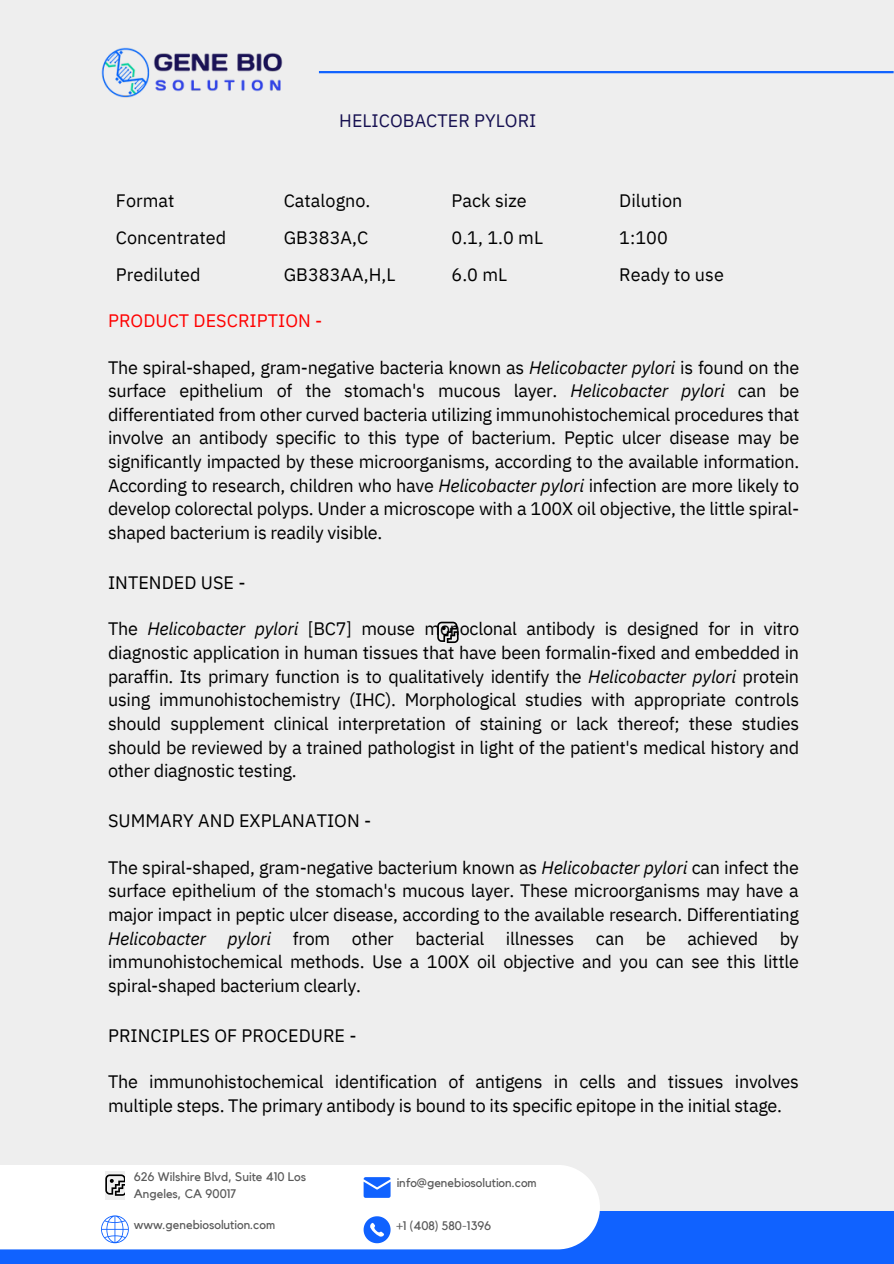
<style>
.page{position:relative;width:894px;height:1264px;background:#fff}
.page>*{position:absolute;margin:0;border:0;box-sizing:border-box;transform-origin:0 0}
.t1{font:18px/23.7px "IBM Plex Sans";letter-spacing:-.015em;color:#000}
.t2{font:18px "IBM Plex Sans";color:#f00}
.t3{font:18px "IBM Plex Sans";color:#171151}
.t4{font:12.45px/16.5px "Kollektif";color:#000}
.s1{font-style:italic}
</style>
<div class="page">
<div style="left:0;top:0;width:893px;height:1263px;background:#eee"></div>
<svg style="left:437px;top:621px;width:22px;height:23px"></svg>
<img style="left:101px;top:48px;width:182px;height:49px">
<hr style="left:319px;top:71px;width:574px;height:2px;background:#1062ff">
<div style="left:0;top:1211px;width:893px;height:52px;background:#1062ff"></div>
<div style="left:0;top:1165px;width:599px;height:84px;background:#fff"></div>
<svg style="left:101px;top:1215px;width:28px;height:28px"></svg>
<svg style="left:363px;top:1216px;width:27px;height:27px"></svg>
<svg style="left:363px;top:1177px;width:27px;height:20px"></svg>
<div style="left:105px;top:1170px;width:19px;height:29px;background:#eee"></div>
<svg style="left:105px;top:1174px;width:19px;height:22px"></svg>
<h1 class="t3" style="left:339px;top:109px;width:199px">HELICOBACTER PYLORI</h1>
<h1 class="t1" style="left:116px;top:182px;width:112px;line-height:37.2px">Format<br>Concentrated<br>Prediluted</h1>
<h2 class="t1" style="left:284px;top:182px;width:113px;line-height:37.2px">Catalogno.<br>GB383A,C<br>GB383AA,H,L</h2>
<h2 class="t2" style="left:108px;top:309px;width:216px">PRODUCT DESCRIPTION -</h2>
<h2 class="t1" style="left:451px;top:182px;width:93px;line-height:37.2px">Pack size<br>0.1, 1.0 mL<br>6.0 mL</h2>
<h2 class="t1" style="left:619px;top:182px;width:106px;line-height:37.2px">Dilution<br>1:100<br>Ready to use</h2>
<h2 class="t1" style="left:108px;top:355px;width:692px;text-align:justify">The spiral-shaped, gram-negative bacteria known as <span class="s1">Helicobacter pylori</span> is found on the surface epithelium of the stomach's mucous layer. <span class="s1">Helicobacter pylori</span> can be differentiated from other curved bacteria utilizing immunohistochemical procedures that involve an antibody specific to this type of bacterium. Peptic ulcer disease may be significantly impacted by these microorganisms, according to the available information.<br>According to research, children who have <span class="s1">Helicobacter pylori</span> infection are more likely to develop colorectal polyps. Under a microscope with a 100X oil objective, the little spiral&shy;shaped bacterium is readily visible.</h2>
<p class="t1" style="left:108px;top:570px;width:139px">INTENDED USE -</p>
<h2 class="t1" style="left:108px;top:617px;width:692px;text-align:justify">The <span class="s1">Helicobacter pylori</span> [BC7] mouse monoclonal antibody is designed for in vitro diagnostic application in human tissues that have been formalin-fixed and embedded in paraffin. Its primary function is to qualitatively identify the <span class="s1">Helicobacter pylori</span> protein using immunohistochemistry (IHC). Morphological studies with appropriate controls should supplement clinical interpretation of staining or lack thereof; these studies should be reviewed by a trained pathologist in light of the patient's medical history and other diagnostic testing.</h2>
<p class="t1" style="left:108px;top:808px;width:264px">SUMMARY AND EXPLANATION -</p>
<h2 class="t1" style="left:108px;top:855px;width:692px;text-align:justify">The spiral-shaped, gram-negative bacterium known as <span class="s1">Helicobacter pylori</span> can infect the surface epithelium of the stomach's mucous layer. These microorganisms may have a major impact in peptic ulcer disease, according to the available research. Differentiating <span class="s1">Helicobacter pylori</span> from other bacterial illnesses can be achieved by immunohistochemical methods. Use a 100X oil objective and you can see this little spiral-shaped bacterium clearly.</h2>
<p class="t1" style="left:108px;top:1023px;width:250px">PRINCIPLES OF PROCEDURE -</p>
<h1 class="t1" style="left:108px;top:1069px;width:692px">The immunohistochemical identification of antigens in cells and tissues involves multiple steps. The primary antibody is bound to its specific epitope in the initial stage.</h1>
<p class="t4" style="left:134px;top:1169px;width:174px">626 Wilshire Blvd, Suite 410 Los<br>Angeles, CA 90017</p>
<p class="t4" style="left:134px;top:1216px;width:143px">www.genebiosolution.com</p>
<p class="t4" style="left:396px;top:1175px;width:142px">info@genebiosolution.com</p>
<p class="t4" style="left:396px;top:1217px;width:96px">+1 (408) 580-1396</p>
</div>
